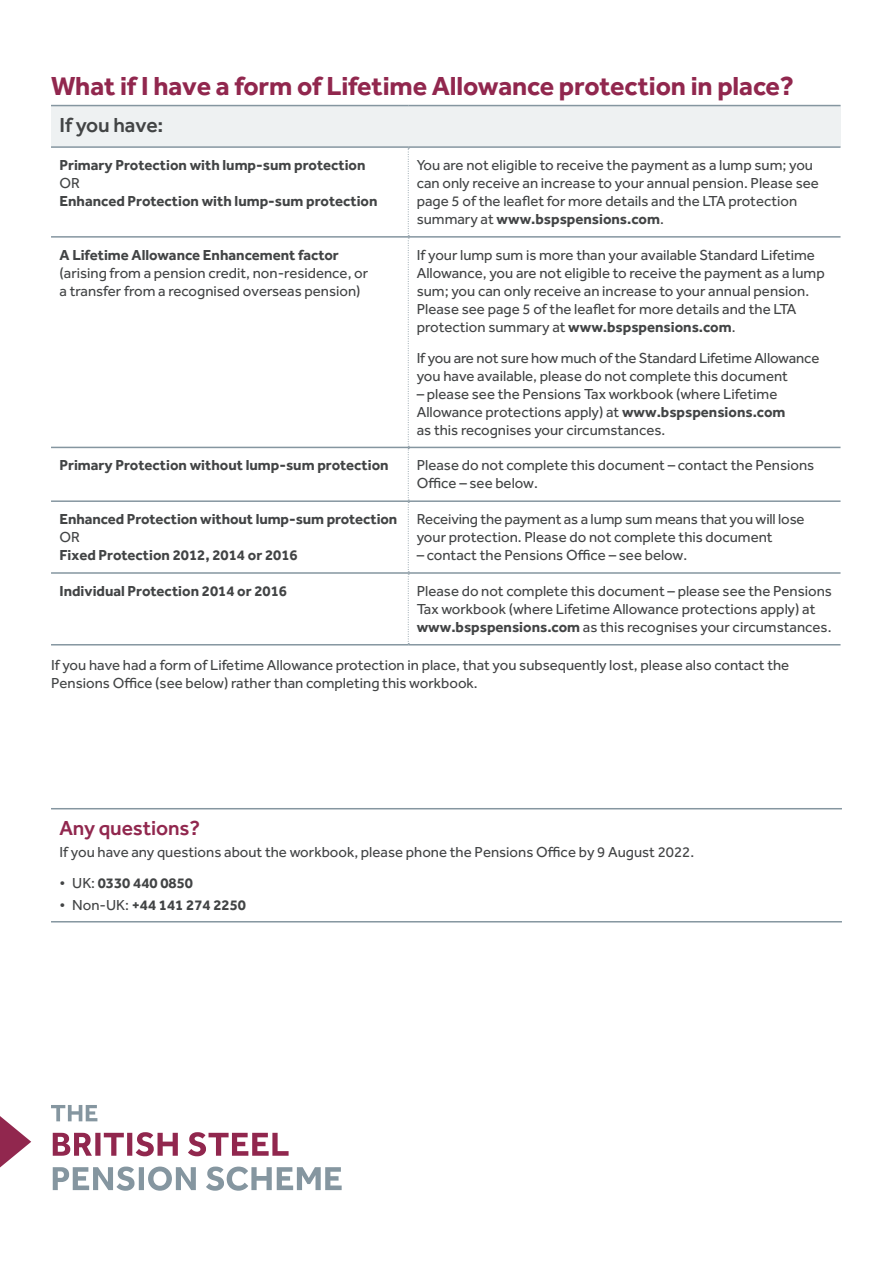
<style>
.page{position:relative;width:893px;height:1263px;background:#fff}
.page>*{position:absolute;margin:0;border:0;box-sizing:border-box;transform-origin:0 0}
.BS_Heading_2{font:700 27px "Effra";letter-spacing:-.005em;color:#91274e}
.BS_Heading_3{font:500 21px "Effra";letter-spacing:-.005em;color:#91274e}
.BS_Heading_3-2{font:500 21px "Effra";letter-spacing:-.005em;color:#424445}
.BS_Body_copy{font:15px/18px "Effra";color:#424445}
.BS_Heading_4{font:700 15px "Effra";color:#424445}
.BS_Box_copy{font:15px "Effra";color:#424445}
.BS_Body_bullets{font:700 15px "Effra";color:#424445}
.s1{font-weight:700}
.s2{font-weight:400}
</style>
<div class="page">
<svg style="left:51px;top:1105px;width:46px;height:16px"></svg>
<svg style="left:53px;top:1132px;width:125px;height:24px"></svg>
<svg style="left:188px;top:1132px;width:101px;height:24px"></svg>
<svg style="left:53px;top:1166px;width:143px;height:25px"></svg>
<svg style="left:206px;top:1166px;width:136px;height:25px"></svg>
<hr style="left:51px;top:808px;width:791px;height:1px;background:#8596a0">
<hr style="left:51px;top:921px;width:791px;height:1px;background:#8596a0">
<div style="left:51px;top:106px;width:789px;height:41px;background:#eef1f2"></div>
<svg style="left:51px;top:148px;width:789px;height:496px"></svg>
<svg style="left:408px;top:148px;width:1px;height:496px"></svg>
<hr style="left:51px;top:105px;width:357px;height:1px;background:#8596a0">
<hr style="left:408px;top:105px;width:432px;height:1px;background:#8596a0">
<hr style="left:51px;top:146px;width:357px;height:2px;background:#8596a0">
<hr style="left:408px;top:146px;width:432px;height:2px;background:#8596a0">
<hr style="left:51px;top:236px;width:357px;height:2px;background:#8596a0">
<hr style="left:408px;top:236px;width:432px;height:2px;background:#8596a0">
<hr style="left:51px;top:447px;width:357px;height:1px;background:#8596a0">
<hr style="left:408px;top:447px;width:432px;height:1px;background:#8596a0">
<hr style="left:51px;top:500px;width:357px;height:2px;background:#8596a0">
<hr style="left:408px;top:500px;width:432px;height:2px;background:#8596a0">
<hr style="left:51px;top:572px;width:357px;height:2px;background:#8596a0">
<hr style="left:408px;top:572px;width:432px;height:2px;background:#8596a0">
<hr style="left:51px;top:644px;width:357px;height:1px;background:#8596a0">
<hr style="left:408px;top:644px;width:432px;height:1px;background:#8596a0">
<svg style="left:0;top:1116px;width:31px;height:51px"></svg>
<p class="BS_Heading_2" style="left:51px;top:69px;width:745px">What if I have a form of Lifetime Allowance protection in place?</p>
<p class="BS_Heading_3-2" style="left:60px;top:112px;width:105px">If you have:</p>
<p class="BS_Heading_4" style="left:60px;top:156px;width:307px">Primary Protection with lump-sum protection</p>
<p class="BS_Body_copy" style="left:60px;top:174px;width:22px">OR</p>
<p class="BS_Heading_4" style="left:60px;top:192px;width:320px">Enhanced Protection with lump-sum protection</p>
<p class="BS_Body_copy" style="left:417px;top:156px;width:404px">You are not eligible to receive the payment as a lump sum; you can only receive an increase to your annual pension. Please see page 5 of the leaflet for more details and the LTA protection summary at <span class="s1">www.bspspensions.com</span>.</p>
<p class="BS_Heading_4" style="left:60px;top:246px;width:281px">A Lifetime Allowance Enhancement factor</p>
<p class="BS_Body_copy" style="left:60px;top:264px;width:310px">(arising from a pension credit, non-residence, or a transfer from a recognised overseas pension)</p>
<p class="BS_Body_copy" style="left:417px;top:246px;width:409px">If your lump sum is more than your available Standard Lifetime Allowance, you are not eligible to receive the payment as a lump sum; you can only receive an increase to your annual pension.<br>Please see page 5 of the leaflet for more details and the LTA protection summary at <span class="s1">www.bspspensions.com</span>.</p>
<p class="BS_Body_copy" style="left:417px;top:348px;width:404px">If you are not sure how much of the Standard Lifetime Allowance you have available, please do not complete this document</p>
<p class="BS_Body_copy" style="left:417px;top:384px;width:370px">– please see the Pensions Tax workbook (where Lifetime<br>Allowance protections apply) at <span class="s1">www.bspspensions.com </span>as this recognises your circumstances.</p>
<p class="BS_Heading_4" style="left:60px;top:456px;width:331px">Primary Protection without lump-sum protection</p>
<p class="BS_Body_copy" style="left:417px;top:456px;width:399px">Please do not complete this document – contact the Pensions<br>Office – see below.</p>
<p class="BS_Heading_4" style="left:60px;top:510px;width:339px">Enhanced Protection without lump-sum protection</p>
<p class="BS_Body_copy" style="left:60px;top:528px;width:22px">OR</p>
<p class="BS_Heading_4" style="left:60px;top:546px;width:240px">Fixed Protection 2012, 2014 or 2016</p>
<p class="BS_Body_copy" style="left:417px;top:510px;width:389px">Receiving the payment as a lump sum means that you will lose your protection. Please do not complete this document</p>
<p class="BS_Body_copy" style="left:417px;top:546px;width:272px">– contact the Pensions Office – see below.</p>
<p class="BS_Heading_4" style="left:60px;top:582px;width:229px">Individual Protection 2014 or 2016</p>
<p class="BS_Body_copy" style="left:417px;top:582px;width:417px">Please do not complete this document – please see the Pensions<br>Tax workbook (where Lifetime Allowance protections apply) at <span class="s1">www.bspspensions.com</span> as this recognises your circumstances.</p>
<p class="BS_Body_copy" style="left:51px;top:656px;width:740px">If you have had a form of Lifetime Allowance protection in place, that you subsequently lost, please also contact the<br>Pensions Office (see below) rather than completing this workbook.</p>
<p class="BS_Heading_3" style="left:60px;top:815px;width:142px">Any questions?</p>
<p class="BS_Box_copy" style="left:60px;top:843px;width:636px">If you have any questions about the workbook, please phone the Pensions Office by 9 August 2022.</p>
<p class="BS_Body_bullets" style="left:60px;top:874px;width:135px"><span class="s2">• UK:</span> 0330 440 0850</p>
<p class="BS_Body_bullets" style="left:60px;top:896px;width:188px"><span class="s2">• Non-UK:</span> +44 141 274 2250</p>
</div>
